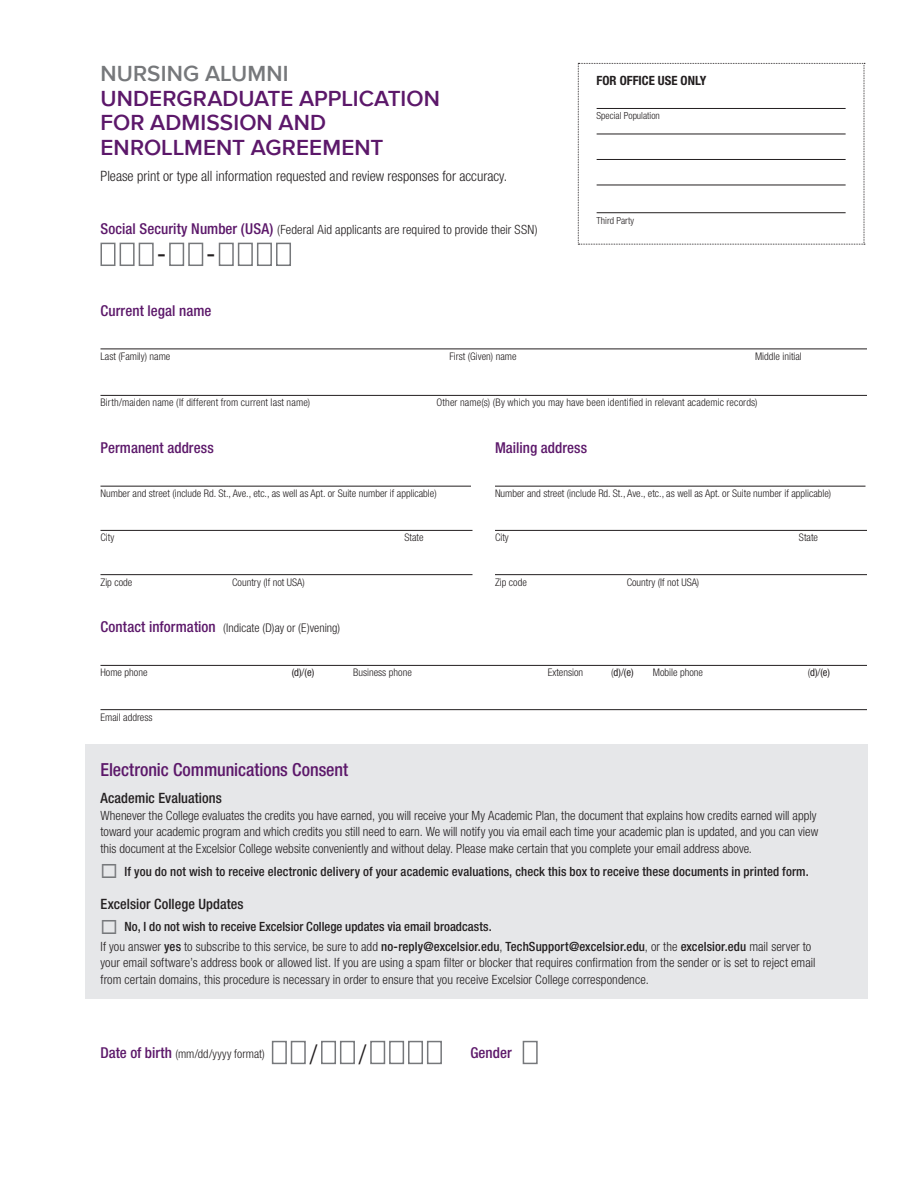
<style>
.page{position:relative;width:918px;height:1188px;background:#fff}
.page>*{position:absolute;margin:0;border:0;box-sizing:border-box;transform-origin:0 0}
.t1{font:condensed 27px "Helvetica Neue LT Std";color:#231f20}
.Level_1{font:300 condensed 27px "Helvetica Neue LT Std";color:#231f20}
.t2{font:600 22.5px/24.8px "Proxima Nova";letter-spacing:.005em;color:#5c186a}
.Level_1-2{font:500 condensed 18px "Helvetica Neue LT Std";letter-spacing:-.005em;color:#5c186a}
.Level_1-3{font:500 condensed 15px "Helvetica Neue LT Std";letter-spacing:.005em;color:#5c186a}
.t3{font:300 condensed 14.25px "Helvetica Neue LT Std";color:#231f20}
.Subhead_1{font:500 condensed 14.25px "Helvetica Neue LT Std";letter-spacing:.005em;color:#231f20}
.Level_1-4{font:300 condensed 12.75px/16.5px "Helvetica Neue LT Std";letter-spacing:.005em;color:#231f20}
.Level_1-5{font:500 condensed 12.75px "Helvetica Neue LT Std";letter-spacing:.01em;color:#231f20}
.t4{font:700 condensed 12.75px "Helvetica Neue LT Std";color:#231f20}
.Level_1-6{font:300 condensed 12px "Helvetica Neue LT Std";color:#231f20}
.Rule_above_text{font:300 condensed 10.5px "Helvetica Neue LT Std";color:#231f20}
.Level_1-7{font:300 condensed 10.5px "Helvetica Neue LT Std";letter-spacing:.01em;color:#231f20}
.Rule_above_text-2{font:condensed 10.5px "Helvetica Neue LT Std";color:#231f20}
.Rule_above_text-3{font:300 condensed 9.75px "Helvetica Neue LT Std";color:#231f20}
.s1{color:#76787b}
.s2{font-weight:500;font-size:15px;color:#5c186a}
.s3{font-weight:300}
.s4{font-weight:500}
</style>
<div class="page">
<div style="left:86px;top:745px;width:782px;height:254px;background:#e6e7e9"></div>
<hr style="left:100px;top:349px;width:767px;height:1px;background:#231f20">
<hr style="left:100px;top:395px;width:767px;height:1px;background:#231f20">
<div style="left:100px;top:243px;width:16px;height:23px;border:2px solid #76787b"></div>
<div style="left:120px;top:243px;width:15px;height:23px;border:2px solid #76787b"></div>
<div style="left:139px;top:243px;width:15px;height:23px;border:2px solid #76787b"></div>
<div style="left:169px;top:243px;width:15px;height:23px;border:2px solid #76787b"></div>
<div style="left:188px;top:243px;width:15px;height:23px;border:2px solid #76787b"></div>
<div style="left:219px;top:243px;width:15px;height:23px;border:2px solid #76787b"></div>
<div style="left:238px;top:243px;width:15px;height:23px;border:2px solid #76787b"></div>
<div style="left:257px;top:243px;width:15px;height:23px;border:2px solid #76787b"></div>
<div style="left:276px;top:243px;width:15px;height:23px;border:2px solid #76787b"></div>
<hr style="left:100px;top:486px;width:371px;height:1px;background:#231f20">
<hr style="left:100px;top:530px;width:372px;height:1px;background:#231f20">
<hr style="left:100px;top:574px;width:372px;height:1px;background:#231f20">
<hr style="left:495px;top:486px;width:371px;height:1px;background:#231f20">
<hr style="left:495px;top:530px;width:372px;height:1px;background:#231f20">
<hr style="left:495px;top:574px;width:372px;height:1px;background:#231f20">
<hr style="left:100px;top:665px;width:767px;height:1px;background:#231f20">
<hr style="left:100px;top:709px;width:767px;height:1px;background:#231f20">
<div style="left:272px;top:1041px;width:15px;height:23px;border:2px solid #76787b"></div>
<div style="left:291px;top:1041px;width:15px;height:23px;border:2px solid #76787b"></div>
<div style="left:321px;top:1041px;width:15px;height:23px;border:2px solid #76787b"></div>
<div style="left:340px;top:1041px;width:15px;height:23px;border:2px solid #76787b"></div>
<div style="left:370px;top:1041px;width:15px;height:23px;border:2px solid #76787b"></div>
<div style="left:389px;top:1041px;width:15px;height:23px;border:2px solid #76787b"></div>
<div style="left:408px;top:1041px;width:15px;height:23px;border:2px solid #76787b"></div>
<div style="left:427px;top:1041px;width:15px;height:23px;border:2px solid #76787b"></div>
<div style="left:523px;top:1041px;width:15px;height:23px;border:2px solid #76787b"></div>
<svg style="left:578px;top:63px;width:287px;height:182px"></svg>
<p class="t2" style="left:100px;top:60px;width:341px"><span class="s1">NURSING ALUMNI<br></span>UNDERGRADUATE APPLICATION<br>FOR ADMISSION AND<br>ENROLLMENT AGREEMENT</p>
<p class="t3" style="left:100px;top:168px;width:408px">Please print or type all information requested and review responses for accuracy.</p>
<p class="Level_1-4" style="left:100px;top:221px;width:439px"><span class="s2">Social Security Number (USA)</span> (Federal Aid applicants are required to provide their SSN)</p>
<p class="t1" style="left:157px;top:238px;width:61px">- -</p>
<p class="t4" style="left:597px;top:73px;width:111px">FOR OFFICE USE ONLY</p>
<p class="Rule_above_text-3" style="left:597px;top:110px;width:65px">Special Population</p>
<p class="Rule_above_text-3" style="left:597px;top:215px;width:39px">Third Party</p>
<p class="Level_1-3" style="left:100px;top:301px;width:112px">Current legal name</p>
<p class="Rule_above_text" style="left:100px;top:350px;width:71px">Last (Family) name</p>
<p class="Rule_above_text" style="left:449px;top:350px;width:69px">First (Given) name</p>
<p class="Rule_above_text" style="left:755px;top:350px;width:48px">Middle initial</p>
<p class="Level_1-7" style="left:100px;top:397px;width:211px">Birth/maiden name (If different from current last name)</p>
<p class="Level_1-7" style="left:436px;top:397px;width:323px">Other name(s) (By which you may have been identified in relevant academic records)</p>
<p class="Level_1-3" style="left:100px;top:439px;width:115px">Permanent address</p>
<p class="Rule_above_text" style="left:100px;top:487px;width:338px">Number and street (include Rd. St., Ave., etc., as well as Apt. or Suite number if applicable)</p>
<p class="Rule_above_text" style="left:100px;top:532px;width:15px">City</p>
<p class="Rule_above_text" style="left:404px;top:532px;width:21px">State</p>
<p class="Rule_above_text" style="left:100px;top:576px;width:33px">Zip code</p>
<p class="Rule_above_text" style="left:232px;top:576px;width:74px">Country (If not USA)</p>
<p class="Level_1-3" style="left:495px;top:439px;width:94px">Mailing address</p>
<p class="Rule_above_text" style="left:495px;top:487px;width:338px">Number and street (include Rd. St., Ave., etc., as well as Apt. or Suite number if applicable)</p>
<p class="Rule_above_text" style="left:495px;top:532px;width:15px">City</p>
<p class="Rule_above_text" style="left:799px;top:532px;width:21px">State</p>
<p class="Rule_above_text" style="left:495px;top:576px;width:33px">Zip code</p>
<p class="Rule_above_text" style="left:627px;top:576px;width:74px">Country (If not USA)</p>
<p class="Level_1-6" style="left:100px;top:621px;width:241px"><span class="s2">Contact information</span> (Indicate (D)ay or (E)vening)</p>
<p class="Rule_above_text" style="left:100px;top:667px;width:49px">Home phone</p>
<p class="Rule_above_text-2" style="left:292px;top:666px;width:24px">(d)<span class="s3">/</span>(e)</p>
<p class="Rule_above_text" style="left:353px;top:667px;width:60px">Business phone</p>
<p class="Rule_above_text" style="left:548px;top:667px;width:37px">Extension</p>
<p class="Rule_above_text-2" style="left:611px;top:666px;width:24px"><span class="s3">(</span>d)<span class="s3">/</span>(e)</p>
<p class="Rule_above_text" style="left:653px;top:667px;width:52px">Mobile phone</p>
<p class="Rule_above_text-2" style="left:808px;top:666px;width:24px"><span class="s3">(</span>d)<span class="s3">/</span>(e)</p>
<p class="Rule_above_text" style="left:100px;top:711px;width:54px">Email address</p>
<p class="Level_1-2" style="left:100px;top:759px;width:249px">Electronic Communications Consent</p>
<p class="Subhead_1" style="left:100px;top:789px;width:123px">Academic Evaluations</p>
<p class="Level_1-4" style="left:100px;top:807px;width:719px">Whenever the College evaluates the credits you have earned, you will receive your My Academic Plan, the document that explains how credits earned will apply toward your academic program and which credits you still need to earn. We will notify you via email each time your academic plan is updated, and you can view this document at the Excelsior College website conveniently and without delay. Please make certain that you complete your email address above.</p>
<p class="Level_1-5" style="left:100px;top:864px;width:710px"><span class="s1">◻</span> If you do not wish to receive electronic delivery of your academic evaluations, check this box to receive these documents in printed form.</p>
<p class="Subhead_1" style="left:100px;top:895px;width:145px">Excelsior College Updates</p>
<p class="Level_1-5" style="left:100px;top:919px;width:393px"><span class="s1">◻</span> No, I do not wish to receive Excelsior College updates via email broadcasts.</p>
<p class="Level_1-4" style="left:100px;top:938px;width:717px">If you answer <span class="s4">yes</span> to subscribe to this service, be sure to add <span class="s4">no-reply@excelsior.edu</span>, <span class="s4">TechSupport@excelsior.edu</span>, or the <span class="s4">excelsior.edu</span> mail server to your email software’s address book or allowed list. If you are using a spam filter or blocker that requires confirmation from the sender or is set to reject email from certain domains, this procedure is necessary in order to ensure that you receive Excelsior College correspondence.</p>
<p class="Level_1-6" style="left:100px;top:1047px;width:166px"><span class="s2">Date of birth</span> (mm/dd/yyyy format)</p>
<p class="Level_1" style="left:310px;top:1039px;width:9px">/</p>
<p class="Level_1" style="left:359px;top:1039px;width:9px">/</p>
<p class="Level_1-3" style="left:470px;top:1044px;width:43px">Gender</p>
</div>
